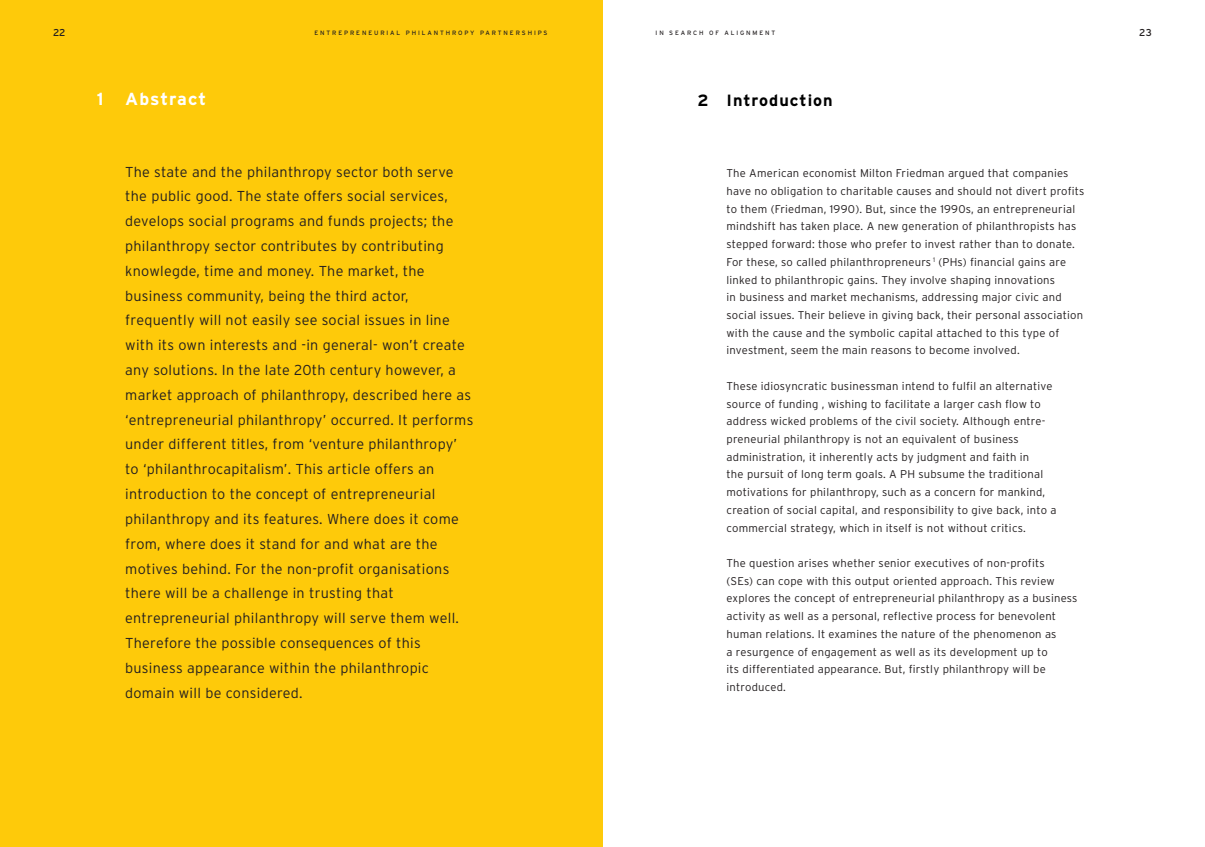
<style>
.page{position:relative;width:1205px;height:847px;background:#fff}
.page>*{position:absolute;margin:0;border:0;box-sizing:border-box;transform-origin:0 0}
.tussenkopje{font:700 17.5px "Interstate";letter-spacing:.06em;color:#fff}
.grote_kop_13pt{font:700 16.25px "Interstate";letter-spacing:.06em;color:#000}
.abstract{font:300 14.38px/24.8px "Interstate";letter-spacing:.02em;color:#231f20}
.Body-Interstate_c9{font:300 11.25px/17.8px "Interstate";letter-spacing:.02em;color:#231f20}
.t1{font:10px "Interstate";color:#231f20}
.t2{font:6.25px "Interstate";letter-spacing:.3em;color:#231f20}
</style>
<div class="page">
<div style="left:0;top:0;width:602px;height:847px;background:#feca0a"></div>
<p class="t1" style="left:53px;top:26px;width:14px">22</p>
<p class="t2" style="left:314px;top:29px;width:235px">ENTREPRENEURIAL PHILANTHROPY PARTNERSHIPS</p>
<p class="t2" style="left:656px;top:29px;width:121px">IN SEARCH OF ALIGNMENT</p>
<p class="t1" style="left:1139px;top:26px;width:14px">23</p>
<p class="tussenkopje" style="left:97px;top:89px;width:111px">1 Abstract</p>
<p class="grote_kop_13pt" style="left:697px;top:92px;width:137px">2 Introduction</p>
<p class="abstract" style="left:125px;top:159px;width:330px">The state and the philanthropy sector both serve</p>
<p class="abstract" style="left:125px;top:184px;width:350px">the public good. The state offers social services, develops social programs and funds projects; the philanthropy sector contributes by contributing knowlegde, time and money. The market, the business community, being the third actor, frequently will not easily see social issues in line with its own interests and -in general- won’t create any solutions. In the late 20th century however, a market approach of philanthropy, described here as ‘entrepreneurial philanthropy’ occurred. It performs under different titles, from ‘venture philanthropy’</p>
<p class="abstract" style="left:125px;top:457px;width:311px">to ‘philanthrocapitalism’. This article offers an</p>
<p class="abstract" style="left:125px;top:481px;width:335px">introduction to the concept of entrepreneurial philanthropy and its features. Where does it come from, where does it stand for and what are the motives behind. For the non-profit organisations there will be a challenge in trusting that entrepreneurial philanthropy will serve them well.<br>Therefore the possible consequences of this business appearance within the philanthropic domain will be considered.</p>
<p class="Body-Interstate_c9" style="left:726px;top:164px;width:359px">The American economist Milton Friedman argued that companies have no obligation to charitable causes and should not divert profits to them (Friedman, 1990). But, since the 1990s, an entrepreneurial mindshift has taken place. A new generation of philanthropists has stepped forward: those who prefer to invest rather than to donate.<br>For these, so called philanthropreneurs <sup>1</sup> (PHs) financial gains are linked to philanthropic gains. They involve shaping innovations<br>in business and market mechanisms, addressing major civic and social issues. Their believe in giving back, their personal association with the cause and the symbolic capital attached to this type of investment, seem the main reasons to become involved.</p>
<p class="Body-Interstate_c9" style="left:726px;top:377px;width:327px">These idiosyncratic businessman intend to fulfil an alternative source of funding , wishing to facilitate a larger cash flow to</p>
<p class="Body-Interstate_c9" style="left:726px;top:412px;width:331px">address wicked problems of the civil society. Although entre&shy;preneurial philanthropy is not an equivalent of business administration, it inherently acts by judgment and faith in<br>the pursuit of long term goals. A PH subsume the traditional motivations for philanthropy, such as a concern for mankind, creation of social capital, and responsibility to give back, into a commercial strategy, which in itself is not without critics.</p>
<p class="Body-Interstate_c9" style="left:726px;top:554px;width:352px">The question arises whether senior executives of non-profits<br>(SEs) can cope with this output oriented approach. This review explores the concept of entrepreneurial philanthropy as a business activity as well as a personal, reflective process for benevolent human relations. It examines the nature of the phenomenon as<br>a resurgence of engagement as well as its development up to<br>its differentiated appearance. But, firstly philanthropy will be introduced.</p>
</div>
